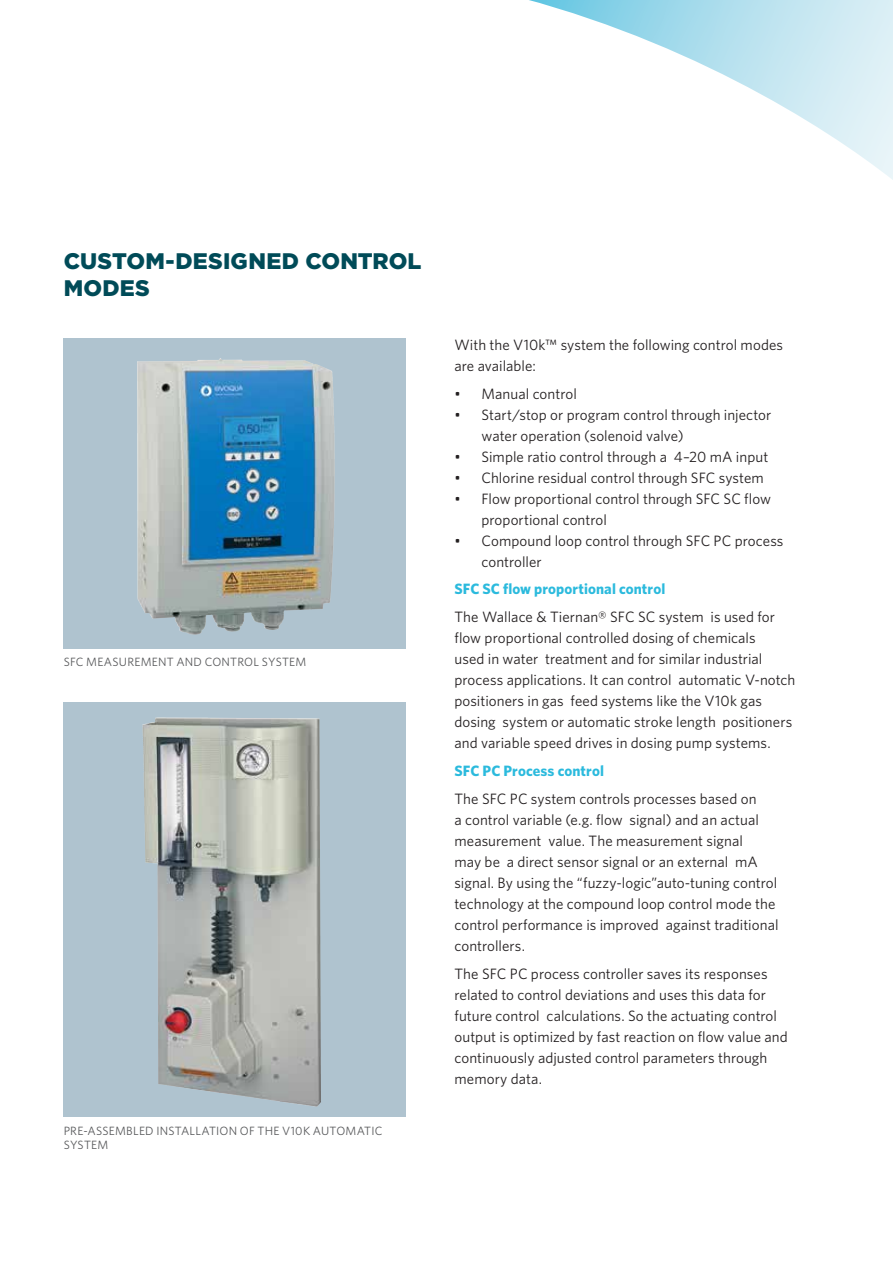
<style>
.page{position:relative;width:893px;height:1263px;background:#fff}
.page>*{position:absolute;margin:0;border:0;box-sizing:border-box;transform-origin:0 0}
.t1{font:900 22.5px/27px "Gotham";letter-spacing:.005em;color:#004b58}
.t2{font:15px/21px "Whitney";letter-spacing:.005em;color:#231f20}
.t3{font:700 15px "Whitney";letter-spacing:.005em;color:#2bbadd}
.t4{font:12px/14.4px "Whitney";letter-spacing:.02em;color:#58595b}
</style>
<div class="page">
<svg style="left:529px;top:0;width:364px;height:180px"></svg>
<svg style="left:64px;top:338px;width:342px;height:310px;background:#8fb0c3"></svg>
<img style="left:137px;top:358px;width:83px;height:277px">
<div style="left:64px;top:702px;width:342px;height:414px;background:#afc3cf"></div>
<img style="left:142px;top:717px;width:170px;height:389px">
<h1 class="t1" style="left:64px;top:247px;width:359px">CUSTOM-DESIGNED CONTROL<br>MODES</h1>
<p class="t4" style="left:64px;top:655px;width:244px">SFC MEASUREMENT AND CONTROL SYSTEM</p>
<p class="t4" style="left:64px;top:1123px;width:320px">PRE-ASSEMBLED INSTALLATION OF THE V10K AUTOMATIC<br>SYSTEM</p>
<p class="t2" style="left:454px;top:334px;width:330px">With the V10k™ system the following control modes are available:</p>
<p class="t2" style="left:454px;top:383px;width:124px">• Manual control</p>
<p class="t2" style="left:481px;top:404px;width:291px;text-indent:-27px">• Start/stop or program control through injector water operation (solenoid valve)</p>
<p class="t2" style="left:454px;top:446px;width:315px">• Simple ratio control through a 4–20 mA input</p>
<p class="t2" style="left:454px;top:467px;width:311px">• Chlorine residual control through SFC system</p>
<p class="t2" style="left:481px;top:488px;width:291px;text-indent:-27px">• Flow proportional control through SFC SC flow proportional control</p>
<p class="t2" style="left:481px;top:530px;width:304px;text-indent:-27px">• Compound loop control through SFC PC process controller</p>
<p class="t3" style="left:454px;top:579px;width:212px">SFC SC flow proportional control</p>
<p class="t2" style="left:454px;top:606px;width:342px">The Wallace &amp; Tiernan® SFC SC system is used for flow proportional controlled dosing of chemicals<br>used in water treatment and for similar industrial process applications. It can control automatic V-notch positioners in gas feed systems like the V10k gas dosing system or automatic stroke length positioners and variable speed drives in dosing pump systems.</p>
<p class="t3" style="left:454px;top:761px;width:151px">SFC PC Process control</p>
<p class="t2" style="left:454px;top:788px;width:326px">The SFC PC system controls processes based on<br>a control variable (e.g. flow signal) and an actual measurement value. The measurement signal<br>may be a direct sensor signal or an external mA signal. By using the “fuzzy-logic”auto-tuning control technology at the compound loop control mode the control performance is improved against traditional controllers.</p>
<p class="t2" style="left:454px;top:962px;width:335px">The SFC PC process controller saves its responses related to control deviations and uses this data for future control calculations. So the actuating control output is optimized by fast reaction on flow value and continuously adjusted control parameters through memory data.</p>
</div>
